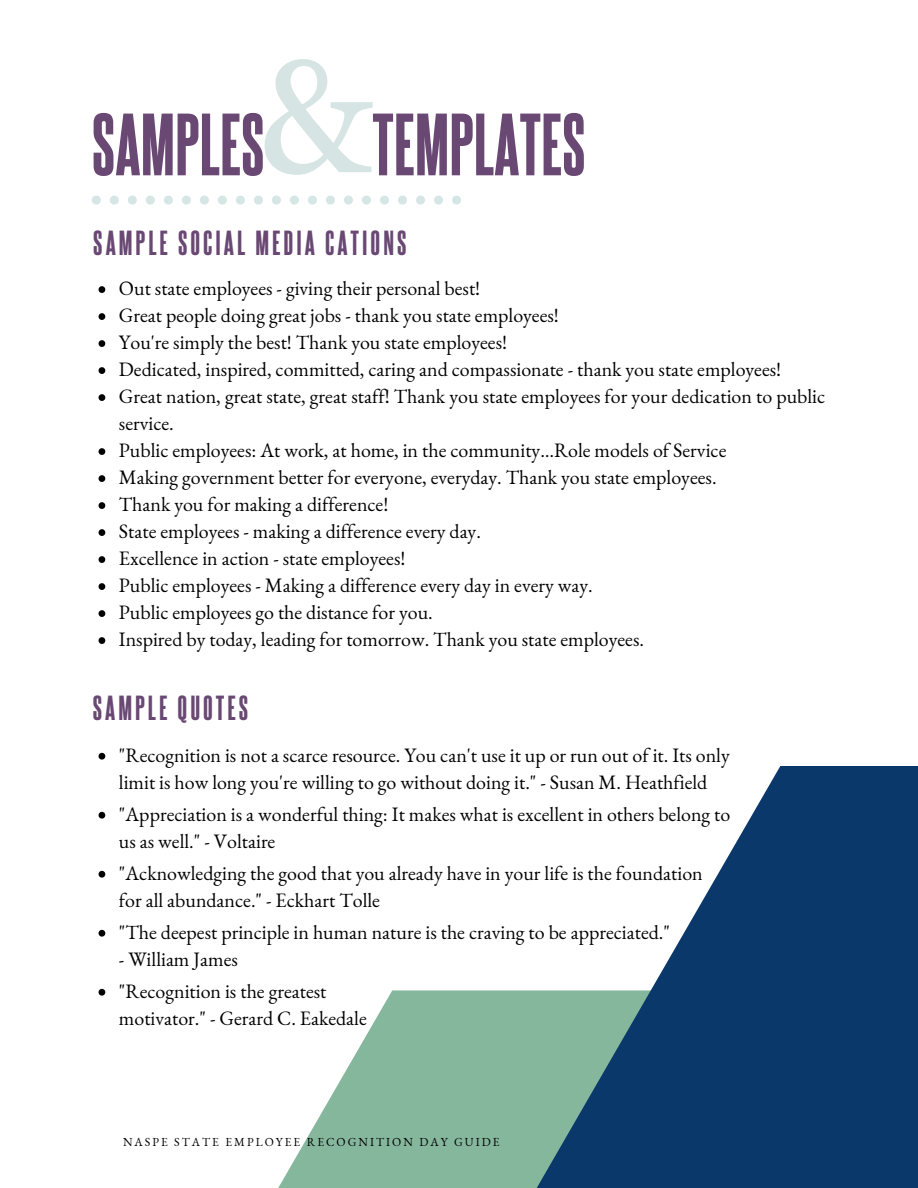
<style>
.page{position:relative;width:918px;height:1188px;background:#fff}
.page>*{position:absolute;margin:0;border:0;box-sizing:border-box;transform-origin:0 0}
.t1{font:75px "Steelfish Eb";color:#694873}
.t2{font:30px "Steelfish Eb";letter-spacing:.1em;color:#694873}
.t3{font:19.95px/27px "EB Garamond";color:#000}
.t4{font:12px "EB Garamond";letter-spacing:.17em;color:#000}
</style>
<div class="page">
<svg style="left:92px;top:196px;width:369px;height:9px"></svg>
<svg style="left:99px;top:286px;width:6px;height:7px"></svg>
<svg style="left:99px;top:313px;width:6px;height:7px"></svg>
<svg style="left:99px;top:340px;width:6px;height:7px"></svg>
<svg style="left:99px;top:367px;width:6px;height:7px"></svg>
<svg style="left:99px;top:394px;width:6px;height:7px"></svg>
<svg style="left:99px;top:448px;width:6px;height:7px"></svg>
<svg style="left:99px;top:475px;width:6px;height:7px"></svg>
<svg style="left:99px;top:502px;width:6px;height:7px"></svg>
<svg style="left:99px;top:529px;width:6px;height:7px"></svg>
<svg style="left:99px;top:556px;width:6px;height:7px"></svg>
<svg style="left:99px;top:583px;width:6px;height:7px"></svg>
<svg style="left:99px;top:610px;width:6px;height:7px"></svg>
<svg style="left:99px;top:637px;width:6px;height:7px"></svg>
<svg style="left:265px;top:59px;width:108px;height:116px"></svg>
<svg style="left:99px;top:753px;width:6px;height:7px"></svg>
<svg style="left:278px;top:990px;width:241px;height:198px;fill:#85b79d"></svg>
<svg style="left:519px;top:766px;width:399px;height:422px;fill:#0b386b"></svg>
<svg style="left:99px;top:812px;width:6px;height:7px"></svg>
<svg style="left:99px;top:930px;width:6px;height:7px"></svg>
<svg style="left:99px;top:871px;width:6px;height:7px"></svg>
<svg style="left:99px;top:989px;width:6px;height:7px"></svg>
<h1 class="t1" style="left:92px;top:96px;width:174px">SAMPLES</h1>
<h1 class="t1" style="left:372px;top:96px;width:215px">TEMPLATES</h1>
<h2 class="t2" style="left:93px;top:223px;width:315px">SAMPLE SOCIAL MEDIA CATIONS</h2>
<p class="t3" style="left:119px;top:275px;width:708px">Out state employees - giving their personal best!<br>Great people doing great jobs - thank you state employees!<br>You're simply the best! Thank you state employees!<br>Dedicated, inspired, committed, caring and compassionate - thank you state employees!<br>Great nation, great state, great staff! Thank you state employees for your dedication to public service.<br>Public employees: At work, at home, in the community…Role models of Service<br>Making government better for everyone, everyday. Thank you state employees.<br>Thank you for making a difference!<br>State employees - making a difference every day.<br>Excellence in action - state employees!<br>Public employees - Making a difference every day in every way.<br>Public employees go the distance for you.<br>Inspired by today, leading for tomorrow. Thank you state employees.</p>
<h2 class="t2" style="left:93px;top:689px;width:157px">SAMPLE QUOTES</h2>
<p class="t3" style="left:119px;top:741px;width:612px">"Recognition is not a scarce resource. You can't use it up or run out of it. Its only limit is how long you're willing to go without doing it." - Susan M. Heathfield</p>
<p class="t3" style="left:119px;top:800px;width:613px">"Appreciation is a wonderful thing: It makes what is excellent in others belong to us as well." - Voltaire</p>
<p class="t3" style="left:119px;top:859px;width:585px">"Acknowledging the good that you already have in your life is the foundation for all abundance." - Eckhart Tolle</p>
<p class="t3" style="left:119px;top:918px;width:553px">"The deepest principle in human nature is the craving to be appreciated."</p>
<p class="t3" style="left:119px;top:945px;width:120px">- William James</p>
<p class="t3" style="left:119px;top:977px;width:249px">"Recognition is the greatest motivator." - Gerard C. Eakedale</p>
<p class="t4" style="left:123px;top:1134px;width:378px">NASPE STATE EMPLOYEE RECOGNITION DAY GUIDE</p>
</div>
